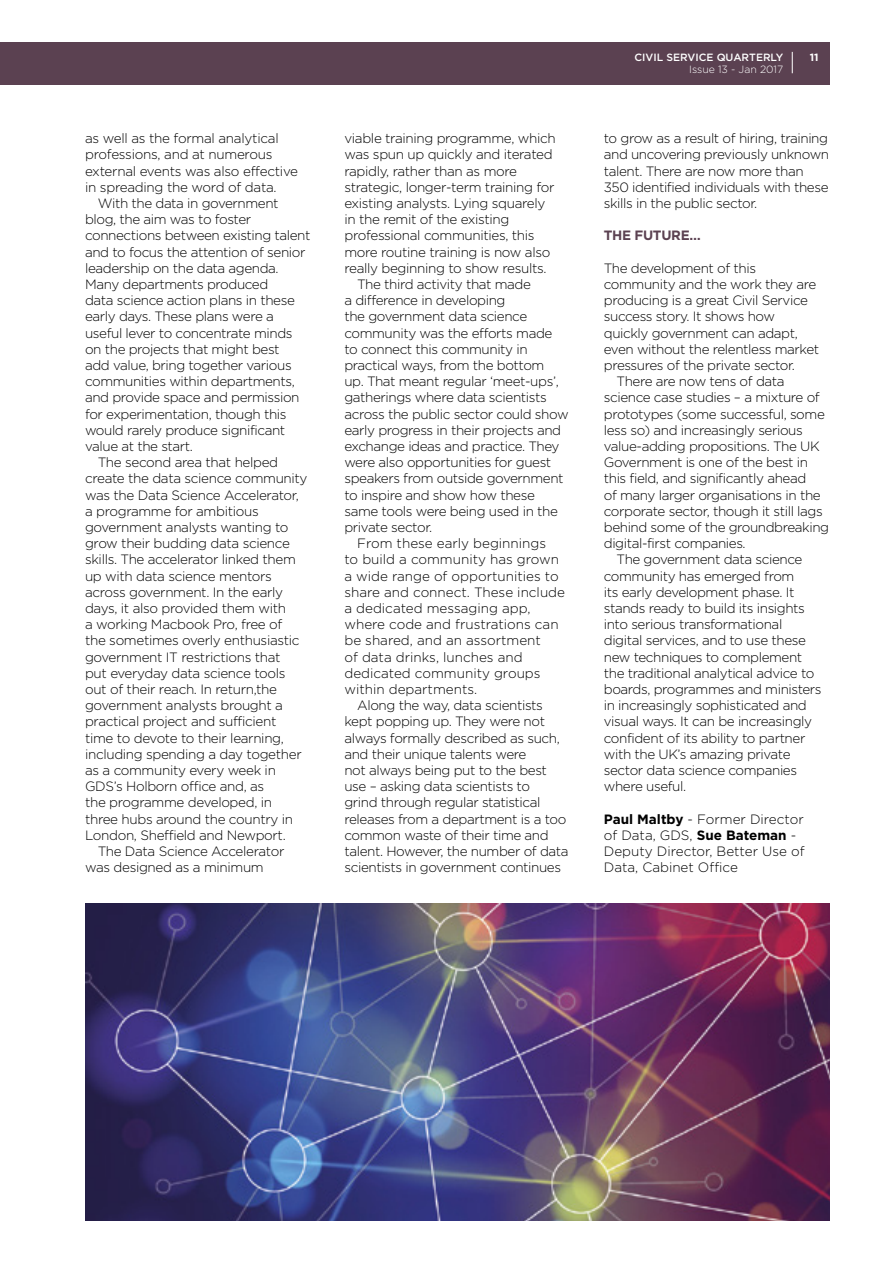
<style>
.page{position:relative;width:893px;height:1263px;background:#fff}
.page>*{position:absolute;margin:0;border:0;box-sizing:border-box;transform-origin:0 0}
.t1{font:300 13.5px/16.2px "Gotham";letter-spacing:-.03em;color:#000}
.t2{font:300 13.5px/16.2px "Gotham";color:#000}
.t3{font:700 13.5px "Gotham";letter-spacing:-.025em;color:#5b4151}
.t4{font:500 10.5px "Gotham";color:#fff}
.t5{font:300 10.5px "Gotham";color:#fff}
.t6{font:700 10.5px "Gotham";color:#fff}
.s1{font-weight:700}
</style>
<div class="page">
<div style="left:0;top:43px;width:829px;height:42px;background:#5b4151"></div>
<svg style="left:792px;top:52px;width:1px;height:21px"></svg>
<img style="left:85px;top:904px;width:744px;height:316px">
<p class="t1" style="left:85px;top:130px;width:215px">as well as the formal analytical professions, and at numerous external events was also effective in spreading the word of data.</p>
<p class="t1" style="left:85px;top:195px;width:227px;text-indent:13px">With the data in government blog, the aim was to foster connections between existing talent and to focus the attention of senior leadership on the data agenda.<br>Many departments produced<br>data science action plans in these early days. These plans were a useful lever to concentrate minds on the projects that might best<br>add value, bring together various communities within departments, and provide space and permission for experimentation, though this would rarely produce significant value at the start.</p>
<p class="t1" style="left:85px;top:454px;width:224px;text-indent:13px">The second area that helped create the data science community was the Data Science Accelerator, a programme for ambitious government analysts wanting to grow their budding data science skills. The accelerator linked them up with data science mentors across government. In the early days, it also provided them with<br>a working Macbook Pro, free of<br>the sometimes overly enthusiastic government IT restrictions that<br>put everyday data science tools out of their reach. In return,the government analysts brought a practical project and sufficient time to devote to their learning, including spending a day together as a community every week in<br>GDS’s Holborn office and, as<br>the programme developed, in three hubs around the country in<br>London, Sheffield and Newport.</p>
<p class="t1" style="left:85px;top:843px;width:201px;text-indent:13px">The Data Science Accelerator was designed as a minimum</p>
<p class="t1" style="left:344px;top:130px;width:213px">viable training programme, which was spun up quickly and iterated rapidly, rather than as more strategic, longer-term training for existing analysts. Lying squarely in the remit of the existing professional communities, this more routine training is now also really beginning to show results.</p>
<p class="t1" style="left:344px;top:276px;width:226px;text-indent:13px">The third activity that made<br>a difference in developing<br>the government data science community was the efforts made to connect this community in practical ways, from the bottom<br>up. That meant regular ‘meet-ups’, gatherings where data scientists across the public sector could show early progress in their projects and exchange ideas and practice. They were also opportunities for guest speakers from outside government to inspire and show how these same tools were being used in the private sector.</p>
<p class="t2" style="left:344px;top:535px;width:222px;text-indent:13px">From these early beginnings<br>to build a community has grown a wide range of opportunities to share and connect. These include a dedicated messaging app, where code and frustrations can be shared, and an assortment<br>of data drinks, lunches and dedicated community groups within departments.</p>
<p class="t1" style="left:344px;top:697px;width:226px;text-indent:13px">Along the way, data scientists kept popping up. They were not always formally described as such, and their unique talents were<br>not always being put to the best use – asking data scientists to<br>grind through regular statistical releases from a department is a too common waste of their time and talent. However, the number of data scientists in government continues</p>
<p class="t4" style="left:634px;top:51px;width:150px">CIVIL SERVICE QUARTERLY</p>
<p class="t5" style="left:689px;top:64px;width:96px">Issue 13 - Jan 2017</p>
<p class="t6" style="left:810px;top:51px;width:10px">11</p>
<p class="t1" style="left:604px;top:130px;width:227px">to grow as a result of hiring, training and uncovering previously unknown talent. There are now more than 350 identified individuals with these skills in the public sector.</p>
<p class="t3" style="left:604px;top:228px;width:98px">THE FUTURE…</p>
<p class="t1" style="left:604px;top:260px;width:154px">The development of this</p>
<p class="t1" style="left:604px;top:276px;width:214px">community and the work they are</p>
<p class="t1" style="left:604px;top:292px;width:206px">producing is a great Civil Service</p>
<p class="t1" style="left:604px;top:308px;width:173px">success story. It shows how</p>
<p class="t1" style="left:604px;top:324px;width:196px">quickly government can adapt,</p>
<p class="t1" style="left:604px;top:341px;width:217px">even without the relentless market</p>
<p class="t1" style="left:604px;top:357px;width:193px">pressures of the private sector.</p>
<p class="t1" style="left:617px;top:373px;width:169px">There are now tens of data</p>
<p class="t1" style="left:604px;top:389px;width:217px">science case studies – a mixture of</p>
<p class="t1" style="left:604px;top:405px;width:223px">prototypes (some successful, some</p>
<p class="t1" style="left:604px;top:422px;width:201px">less so) and increasingly serious</p>
<p class="t1" style="left:604px;top:438px;width:217px">value-adding propositions. The UK</p>
<p class="t1" style="left:604px;top:454px;width:206px">Government is one of the best in</p>
<p class="t1" style="left:604px;top:470px;width:204px">this field, and significantly ahead</p>
<p class="t1" style="left:604px;top:486px;width:218px">of many larger organisations in the</p>
<p class="t1" style="left:604px;top:503px;width:220px">corporate sector, though it still lags</p>
<p class="t1" style="left:604px;top:519px;width:227px">behind some of the groundbreaking</p>
<p class="t1" style="left:604px;top:535px;width:143px">digital-first companies.</p>
<p class="t1" style="left:617px;top:551px;width:187px">The government data science</p>
<p class="t1" style="left:604px;top:567px;width:192px">community has emerged from</p>
<p class="t1" style="left:604px;top:584px;width:192px">its early development phase. It</p>
<p class="t1" style="left:604px;top:600px;width:203px">stands ready to build its insights</p>
<p class="t1" style="left:604px;top:616px;width:180px">into serious transformational</p>
<p class="t1" style="left:604px;top:632px;width:204px">digital services, and to use these</p>
<p class="t1" style="left:604px;top:648px;width:200px">new techniques to complement</p>
<p class="t1" style="left:604px;top:665px;width:212px">the traditional analytical advice to</p>
<p class="t1" style="left:604px;top:681px;width:219px">boards, programmes and ministers</p>
<p class="t1" style="left:604px;top:697px;width:204px">in increasingly sophisticated and</p>
<p class="t1" style="left:604px;top:713px;width:210px">visual ways. It can be increasingly</p>
<p class="t1" style="left:604px;top:729px;width:203px">confident of its ability to partner</p>
<p class="t1" style="left:604px;top:746px;width:188px">with the UK’s amazing private</p>
<p class="t1" style="left:604px;top:762px;width:195px">sector data science companies</p>
<p class="t1" style="left:604px;top:778px;width:84px">where useful.</p>
<p class="t2" style="left:604px;top:810px;width:202px"><span class="s1">Paul Maltby</span> - Former Director of Data, GDS, <span class="s1">Sue Bateman</span> -<br>Deputy Director, Better Use of<br>Data, Cabinet Office</p>
</div>
